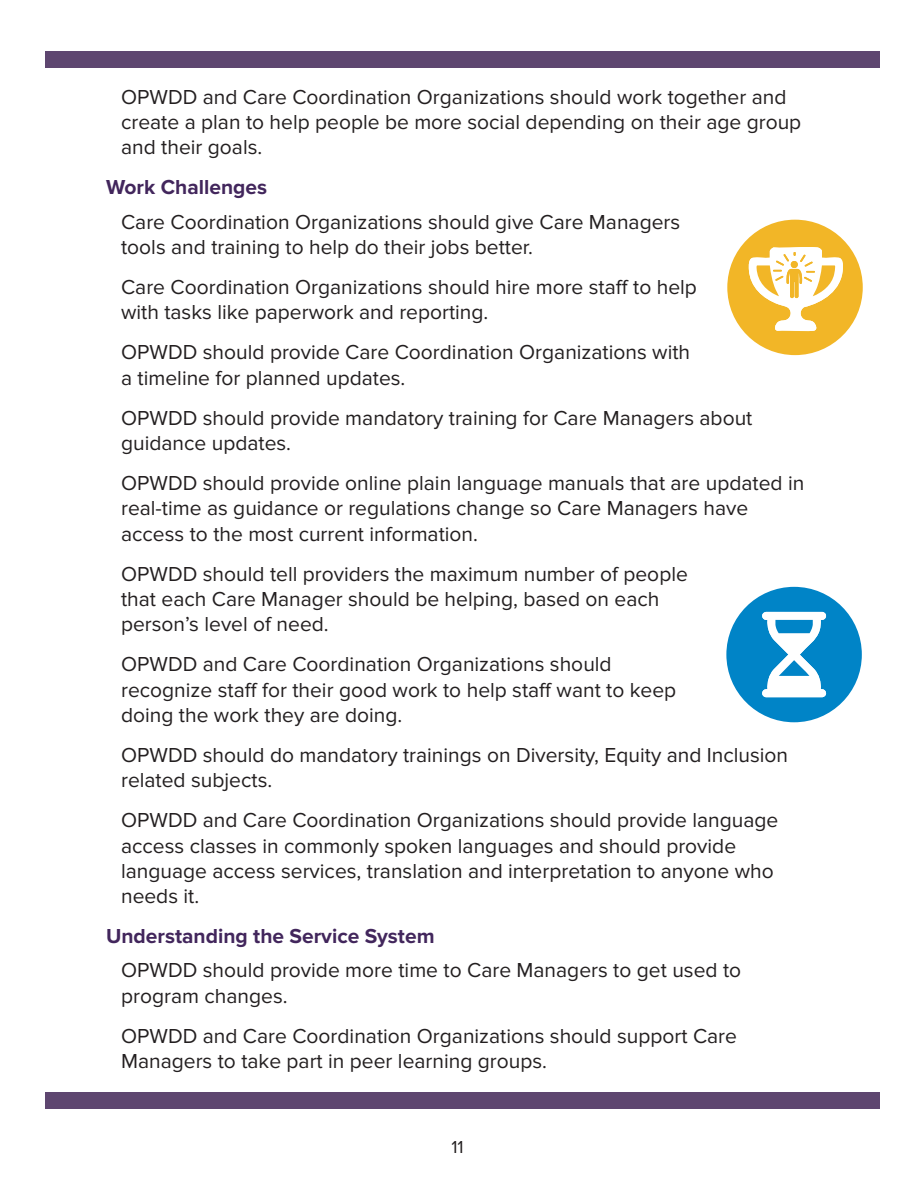
<style>
.page{position:relative;width:918px;height:1188px;background:#fff}
.page>*{position:absolute;margin:0;border:0;box-sizing:border-box;transform-origin:0 0}
.t1{font:21px/25.2px "Proxima Nova";color:#231f20}
.t2{font:700 21px "Proxima Nova";color:#42265c}
.t3{font:18px "Proxima Nova";color:#231f20}
</style>
<div class="page">
<div style="left:45px;top:51px;width:834px;height:17px;background:#5e4670"></div>
<div style="left:45px;top:1092px;width:834px;height:17px;background:#5e4670"></div>
<div style="left:727px;top:220px;width:136px;height:135px;background:#f2b627;border-radius:50%"></div>
<svg style="left:748px;top:247px;width:95px;height:85px"></svg>
<div style="left:726px;top:587px;width:136px;height:135px;background:#0084c7;border-radius:50%"></div>
<svg style="left:762px;top:612px;width:65px;height:85px"></svg>
<p class="t1" style="left:121px;top:86px;width:682px">OPWDD and Care Coordination Organizations should work together and create a plan to help people be more social depending on their age group and their goals.</p>
<h3 class="t2" style="left:106px;top:180px;width:162px">Work Challenges</h3>
<p class="t1" style="left:121px;top:211px;width:561px">Care Coordination Organizations should give Care Managers tools and training to help do their jobs better.</p>
<p class="t1" style="left:121px;top:276px;width:577px">Care Coordination Organizations should hire more staff to help with tasks like paperwork and reporting.</p>
<p class="t1" style="left:121px;top:342px;width:571px">OPWDD should provide Care Coordination Organizations with a timeline for planned updates.</p>
<p class="t1" style="left:121px;top:407px;width:633px">OPWDD should provide mandatory training for Care Managers about guidance updates.</p>
<p class="t1" style="left:121px;top:473px;width:685px">OPWDD should provide online plain language manuals that are updated in real-time as guidance or regulations change so Care Managers have access to the most current information.</p>
<p class="t1" style="left:121px;top:563px;width:568px">OPWDD should tell providers the maximum number of people that each Care Manager should be helping, based on each person’s level of need.</p>
<p class="t1" style="left:121px;top:654px;width:557px">OPWDD and Care Coordination Organizations should recognize staff for their good work to help staff want to keep doing the work they are doing.</p>
<p class="t1" style="left:121px;top:744px;width:669px">OPWDD should do mandatory trainings on Diversity, Equity and Inclusion related subjects.</p>
<p class="t1" style="left:121px;top:810px;width:659px">OPWDD and Care Coordination Organizations should provide language access classes in commonly spoken languages and should provide language access services, translation and interpretation to anyone who needs it.</p>
<h3 class="t2" style="left:106px;top:929px;width:330px">Understanding the Service System</h3>
<p class="t1" style="left:121px;top:960px;width:622px">OPWDD should provide more time to Care Managers to get used to program changes.</p>
<p class="t1" style="left:121px;top:1025px;width:617px">OPWDD and Care Coordination Organizations should support Care<br>Managers to take part in peer learning groups.</p>
<p class="t3" style="left:451px;top:1141px;width:14px">11</p>
</div>
